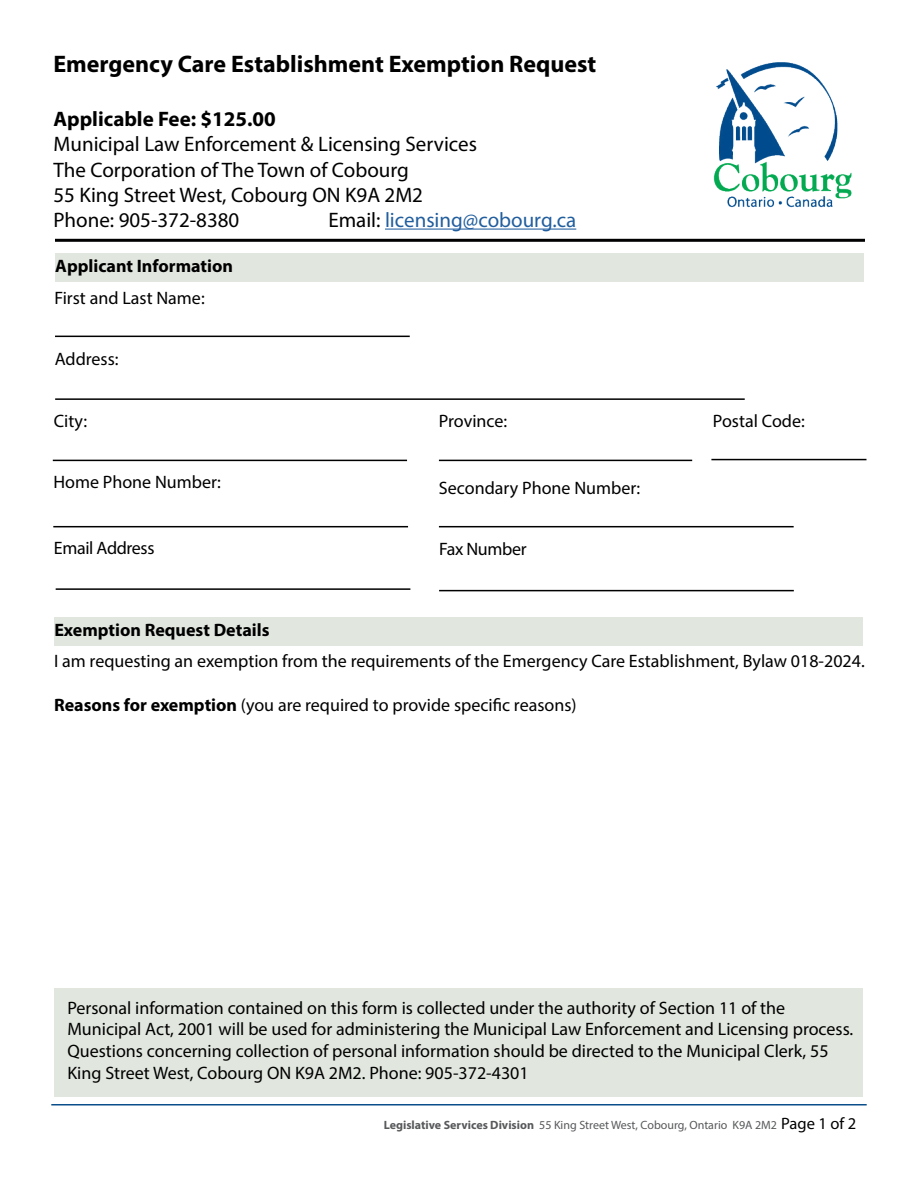
<style>
.page{position:relative;width:918px;height:1188px;background:#fff}
.page>*{position:absolute;margin:0;border:0;box-sizing:border-box;transform-origin:0 0}
.t1{font:700 24px "Myriad Pro";color:#000}
.t2{font:21px/25.2px "Myriad Pro";color:#000}
.t3{font:21px "Myriad Pro";color:#215e9e}
.t4{font:700 21px "Myriad Pro";color:#000}
.t5{font:18px/21.6px "Myriad Pro";color:#000}
.t6{font:700 18px "Myriad Pro";color:#000}
.t7{font:18px "Myriad Pro";letter-spacing:-.02em;color:#000}
.t8{font:16.5px "Myriad Pro";color:#000}
.t9{font:12px "Myriad Pro";color:#58595b}
.s1{color:#000}
.s2{font-weight:700}
</style>
<div class="page">
<hr style="left:51px;top:1104px;width:816px;height:2px;background:#0b4e8c">
<div style="left:54px;top:988px;width:809px;height:108px;background:#e1e7df"></div>
<div style="left:54px;top:617px;width:808px;height:28px;background:#e1e7df"></div>
<hr style="left:56px;top:588px;width:354px;height:2px;background:#000">
<hr style="left:711px;top:459px;width:155px;height:1px;background:#000">
<hr style="left:439px;top:460px;width:253px;height:1px;background:#000">
<hr style="left:53px;top:460px;width:354px;height:1px;background:#000">
<hr style="left:439px;top:590px;width:355px;height:1px;background:#000">
<hr style="left:439px;top:526px;width:355px;height:1px;background:#000">
<hr style="left:53px;top:526px;width:355px;height:1px;background:#000">
<hr style="left:55px;top:398px;width:690px;height:2px;background:#000">
<hr style="left:55px;top:336px;width:355px;height:1px;background:#000">
<div style="left:55px;top:254px;width:808px;height:28px;background:#e1e7df"></div>
<hr style="left:55px;top:239px;width:810px;height:3px;background:#000">
<hr style="left:385px;top:229px;width:191px;height:1px;background:#215e9e">
<img style="left:713px;top:62px;width:139px;height:146px">
<h2 class="t1" style="left:53px;top:48px;width:544px">Emergency Care Establishment Exemption Request</h2>
<h3 class="t4" style="left:53px;top:105px;width:224px">Applicable Fee: $125.00</h3>
<p class="t2" style="left:53px;top:131px;width:425px">Municipal Law Enforcement &amp; Licensing Services The Corporation of The Town of Cobourg<br>55 King Street West, Cobourg ON K9A 2M2<br>Phone: 905-372-8380</p>
<p class="t3" style="left:328px;top:207px;width:249px"><span class="s1">Email:</span> licensing@cobourg.ca</p>
<p class="t6" style="left:55px;top:255px;width:179px">Applicant Information</p>
<p class="t5" style="left:54px;top:287px;width:152px">First and Last Name:</p>
<p class="t5" style="left:55px;top:348px;width:65px">Address:</p>
<p class="t5" style="left:54px;top:409px;width:35px">City:</p>
<p class="t5" style="left:439px;top:409px;width:70px">Province:</p>
<p class="t5" style="left:713px;top:409px;width:93px">Postal Code:</p>
<p class="t5" style="left:53px;top:471px;width:169px">Home Phone Number:</p>
<p class="t5" style="left:439px;top:476px;width:203px">Secondary Phone Number:</p>
<p class="t7" style="left:54px;top:537px;width:102px">Email Address</p>
<p class="t7" style="left:439px;top:538px;width:89px">Fax Number</p>
<p class="t6" style="left:54px;top:618px;width:217px">Exemption Request Details</p>
<p class="t5" style="left:54px;top:650px;width:812px">I am requesting an exemption from the requirements of the Emergency Care Establishment, Bylaw 018-2024.</p>
<p class="t5" style="left:54px;top:693px;width:524px"><span class="s2">Reasons for exemption</span> (you are required to provide specifc reasons)</p>
<p class="t5" style="left:67px;top:997px;width:787px">Personal information contained on this form is collected under the authority of Section 11 of the Municipal Act, 2001 will be used for administering the Municipal Law Enforcement and Licensing process.<br>Questions concerning collection of personal information should be directed to the Municipal Clerk, 55<br>King Street West, Cobourg ON K9A 2M2. Phone: 905-372-4301</p>
<p class="t8" style="left:781px;top:1113px;width:77px">Page 1 of 2</p>
<p class="t9" style="left:384px;top:1118px;width:395px"><span class="s2">Legislative Services Division</span> 55 King Street West, Cobourg, Ontario K9A 2M2</p>
</div>
